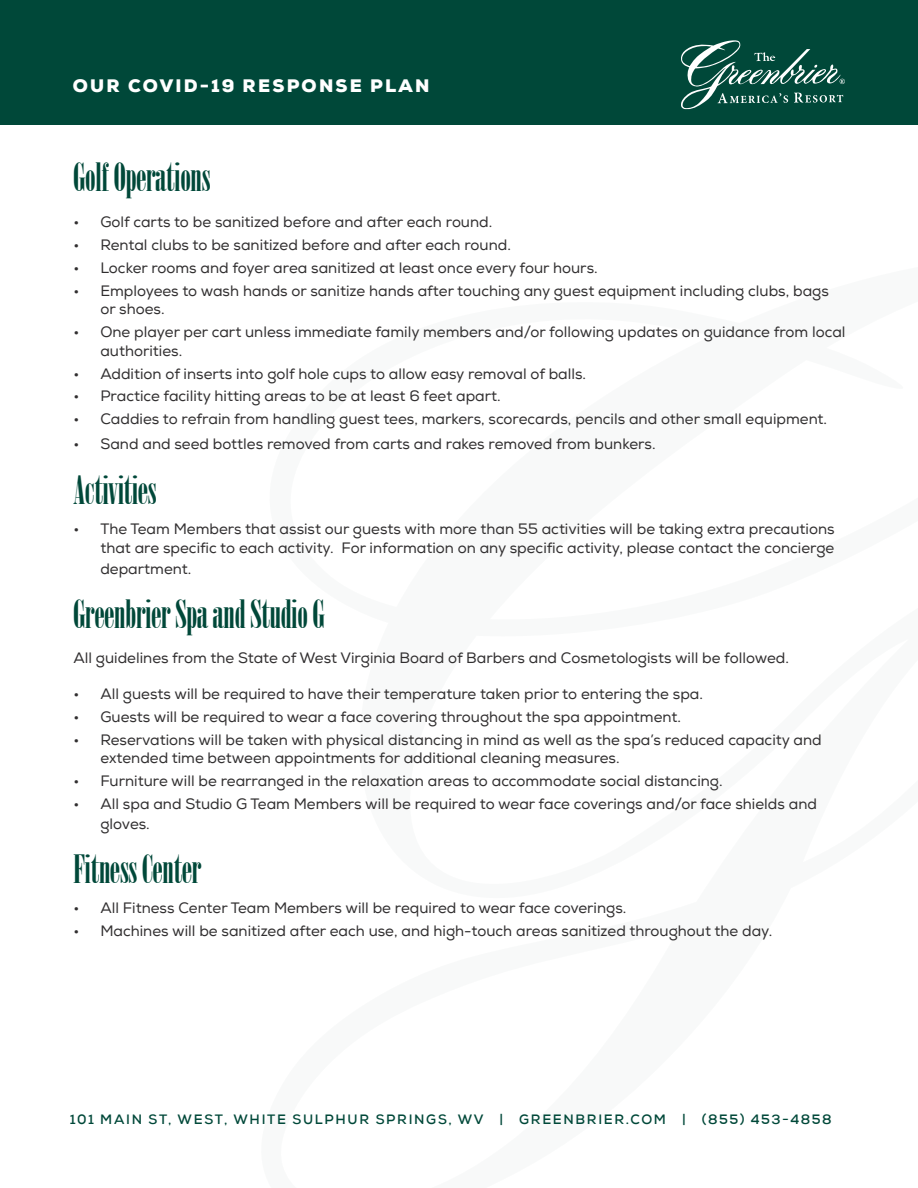
<style>
.page{position:relative;width:918px;height:1188px;background:#fff}
.page>*{position:absolute;margin:0;border:0;box-sizing:border-box;transform-origin:0 0}
.t1{font:39px "Bodoni MT Poster Compressed";letter-spacing:-.01em;color:#004839}
.t2{font:900 18px "Nexa";letter-spacing:.125em;color:#fff}
.t3{font:15px/18.8px "Nexa";color:#312f30}
.t4{font:700 13.5px "Nexa";letter-spacing:.125em;color:#004839}
</style>
<div class="page">
<div style="left:0;top:0;width:918px;height:124px;background:#004839"></div>
<svg style="left:681px;top:40px;width:164px;height:69px"></svg>
<p class="t2" style="left:73px;top:75px;width:358px">OUR COVID-19 RESPONSE PLAN</p>
<h1 class="t1" style="left:73px;top:155px;width:139px">Golf Operations</h1>
<p class="t3" style="left:73px;top:213px;width:420px">• Golf carts to be sanitized before and after each round.</p>
<p class="t3" style="left:73px;top:236px;width:439px">• Rental clubs to be sanitized before and after each round.</p>
<p class="t3" style="left:73px;top:259px;width:526px">• Locker rooms and foyer area sanitized at least once every four hours.</p>
<p class="t3" style="left:100px;top:281px;width:730px;text-indent:-27px">• Employees to wash hands or sanitize hands after touching any guest equipment including clubs, bags or shoes.</p>
<p class="t3" style="left:100px;top:323px;width:747px;text-indent:-27px">• One player per cart unless immediate family members and/or following updates on guidance from local authorities.</p>
<p class="t3" style="left:73px;top:364px;width:514px">• Addition of inserts into golf hole cups to allow easy removal of balls.</p>
<p class="t3" style="left:73px;top:387px;width:429px">• Practice facility hitting areas to be at least 6 feet apart.</p>
<p class="t3" style="left:73px;top:410px;width:755px">• Caddies to refrain from handling guest tees, markers, scorecards, pencils and other small equipment.</p>
<p class="t3" style="left:73px;top:435px;width:584px">• Sand and seed bottles removed from carts and rakes removed from bunkers.</p>
<h1 class="t1" style="left:73px;top:468px;width:85px">Activities</h1>
<p class="t3" style="left:73px;top:520px;width:763px;text-align:right">• The Team Members that assist our guests with more than 55 activities will be taking extra precautions that are specific to each activity. For information on any specific activity, please contact the concierge</p>
<p class="t3" style="left:100px;top:559px;width:92px">department.</p>
<h1 class="t1" style="left:73px;top:592px;width:253px">Greenbrier Spa and Studio G</h1>
<p class="t3" style="left:73px;top:649px;width:717px">All guidelines from the State of West Virginia Board of Barbers and Cosmetologists will be followed.</p>
<p class="t3" style="left:73px;top:685px;width:631px">• All guests will be required to have their temperature taken prior to entering the spa.</p>
<p class="t3" style="left:73px;top:708px;width:609px">• Guests will be required to wear a face covering throughout the spa appointment.</p>
<p class="t3" style="left:100px;top:730px;width:723px;text-indent:-27px">• Reservations will be taken with physical distancing in mind as well as the spa’s reduced capacity and extended time between appointments for additional cleaning measures.</p>
<p class="t3" style="left:73px;top:772px;width:651px">• Furniture will be rearranged in the relaxation areas to accommodate social distancing.</p>
<p class="t3" style="left:100px;top:794px;width:718px;line-height:19.5px;text-indent:-27px">• All spa and Studio G Team Members will be required to wear face coverings and/or face shields and gloves.</p>
<h1 class="t1" style="left:73px;top:847px;width:130px">Fitness Center</h1>
<p class="t3" style="left:73px;top:899px;width:555px">• All Fitness Center Team Members will be required to wear face coverings.</p>
<p class="t3" style="left:73px;top:922px;width:701px">• Machines will be sanitized after each use, and high-touch areas sanitized throughout the day.</p>
<p class="t4" style="left:70px;top:1110px;width:763px">101 MAIN ST, WEST, WHITE SULPHUR SPRINGS, WV | GREENBRIER.COM | (855) 453-4858</p>
</div>
